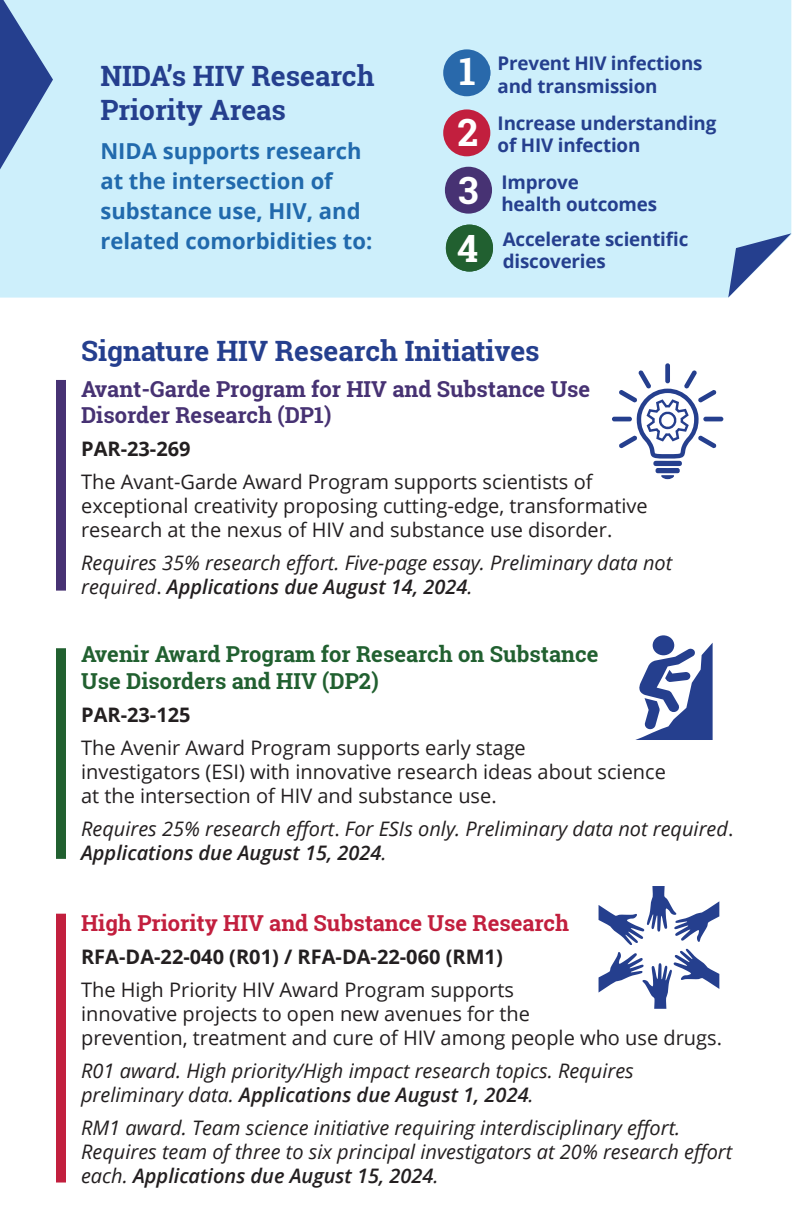
<style>
.page{position:relative;width:792px;height:1224px;background:#fff}
.page>*{position:absolute;margin:0;border:0;box-sizing:border-box;transform-origin:0 0}
.t1{font:700 37.6px "Roboto Slab";color:#fff}
.t2{font:700 28px/33.6px "Roboto Slab";color:#253f8e}
.t3{font:700 22px/30px "Open Sans";color:#216aad}
.t4{font:700 22px/26.4px "Roboto Slab";color:#216030}
.t5{font:700 22px/26.4px "Roboto Slab";color:#473273}
.t6{font:700 22px "Roboto Slab";color:#c21f3e}
.t7{font:italic 20px/24px "Open Sans";color:#231f20}
.t8{font:20px/24px "Open Sans";color:#231f20}
.t9{font:700 20px "Open Sans";color:#231f20}
.t10{font:700 18.8px/22.6px "Open Sans";letter-spacing:-.01em;color:#253f8e}
.s1{font-style:normal}
.s2{font-weight:600}
</style>
<div class="page">
<div style="left:0;top:0;width:791px;height:298px;background:#cdeffb"></div>
<div style="left:56px;top:380px;width:10px;height:211px;background:#473273"></div>
<div style="left:56px;top:648px;width:10px;height:211px;background:#216030"></div>
<div style="left:56px;top:914px;width:10px;height:269px;background:#c21f3e"></div>
<div style="left:443px;top:49px;width:47px;height:47px;background:#2969ab;border-radius:50%"></div>
<div style="left:443px;top:109px;width:47px;height:47px;background:#c21f3e;border-radius:50%"></div>
<div style="left:445px;top:167px;width:47px;height:47px;background:#473273;border-radius:50%"></div>
<svg style="left:446px;top:225px;width:47px;height:47px;background:#447d5a"></svg>
<svg style="left:0;top:0;width:53px;height:188px;background:#7f9dc8"></svg>
<svg style="left:728px;top:233px;width:63px;height:65px"></svg>
<svg style="left:599px;top:886px;width:120px;height:123px"></svg>
<svg style="left:635px;top:635px;width:78px;height:105px"></svg>
<div style="left:665px;top:363px;width:5px;height:20px;border:2px solid #253f8e"></div>
<div style="left:612px;top:417px;width:20px;height:4px;border:2px solid #253f8e"></div>
<div style="left:703px;top:417px;width:20px;height:4px;border:2px solid #253f8e"></div>
<svg style="left:613px;top:369px;width:109px;height:110px"></svg>
<h2 class="t2" style="left:100px;top:59px;width:276px">NIDA’s HIV Research<br>Priority Areas</h2>
<p class="t3" style="left:100px;top:135px;width:273px">NIDA supports research at the intersection of substance use, HIV, and related comorbidities to:</p>
<p class="t1" style="left:459px;top:45px;width:18px">1</p>
<p class="t1" style="left:458px;top:107px;width:22px">2</p>
<p class="t1" style="left:458px;top:165px;width:22px">3</p>
<p class="t1" style="left:457px;top:222px;width:23px">4</p>
<p class="t10" style="left:498px;top:51px;width:206px">Prevent HIV infections and transmission</p>
<p class="t10" style="left:498px;top:111px;width:220px">Increase understanding of HIV infection</p>
<p class="t10" style="left:501px;top:170px;width:157px">Improve<br>health outcomes</p>
<p class="t10" style="left:503px;top:227px;width:187px">Accelerate scientific discoveries</p>
<h2 class="t2" style="left:81px;top:334px;width:460px">Signature HIV Research Initiatives</h2>
<h3 class="t5" style="left:81px;top:375px;width:511px">Avant-Garde Program for HIV and Substance Use<br>Disorder Research (DP1)</h3>
<p class="t9" style="left:81px;top:435px;width:111px">PAR-23-269</p>
<p class="t8" style="left:81px;top:469px;width:568px">The Avant-Garde Award Program supports scientists of exceptional creativity proposing cutting-edge, transformative research at the nexus of HIV and substance use disorder.</p>
<p class="t7" style="left:81px;top:550px;width:593px">Requires 35% research effort. Five-page essay. Preliminary data not required<span class="s1">.</span> <span class="s2">Applications due August 14, 2024</span>.</p>
<h3 class="t4" style="left:81px;top:641px;width:519px">Avenir Award Program for Research on Substance<br>Use Disorders and HIV (DP2)</h3>
<p class="t9" style="left:81px;top:700px;width:111px">PAR-23-125</p>
<p class="t8" style="left:81px;top:735px;width:586px">The Avenir Award Program supports early stage<br>investigators (ESI) with innovative research ideas about science at the intersection of HIV and substance use.</p>
<p class="t7" style="left:81px;top:816px;width:654px">Requires 25% research effort<span class="s1">.</span> For ESIs only. Preliminary data not required<span class="s1">.<br></span><span class="s2">Applications due August 15, 2024</span>.</p>
<h3 class="t6" style="left:81px;top:908px;width:490px">High Priority HIV and Substance Use Research</h3>
<p class="t9" style="left:81px;top:942px;width:423px">RFA-DA-22-040 (R01) / RFA-DA-22-060 (RM1)</p>
<p class="t8" style="left:81px;top:977px;width:642px">The High Priority HIV Award Program supports<br>innovative projects to open new avenues for the<br>prevention, treatment and cure of HIV among people who use drugs.</p>
<p class="t7" style="left:81px;top:1058px;width:554px">R01 award. High priority/High impact research topics. Requires preliminary data. <span class="s2">Applications due August 1, 2024</span>.</p>
<p class="t7" style="left:81px;top:1115px;width:653px">RM1 award. Team science initiative requiring interdisciplinary effort.<br>Requires team of three to six principal investigators at 20% research effort each. <span class="s2">Applications due August 15, 2024</span>.</p>
</div>
